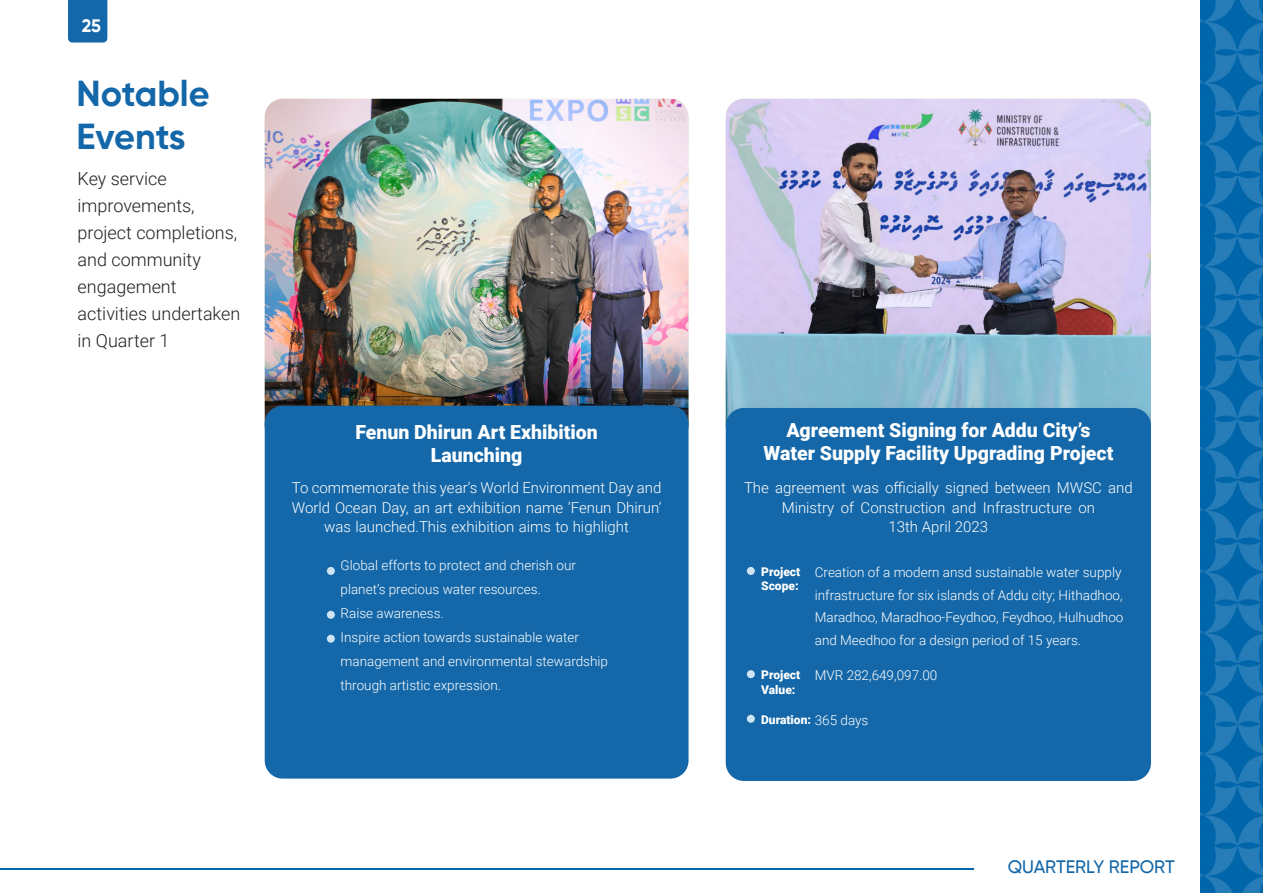
<style>
.page{position:relative;width:1263px;height:893px;background:#fff}
.page>*{position:absolute;margin:0;border:0;box-sizing:border-box;transform-origin:0 0}
.t1{font:700 36px "Gilroy";color:#1467a8}
.t2{font:900 19.5px "Roboto";color:#fff}
.t3{font:300 18px/27px "Roboto";color:#231f20}
.t4{font:500 18px "Gilroy";color:#1467a8}
.t5{font:700 18px "Gilroy";color:#fff}
.t6{font:300 15px/19.5px "Roboto";color:#fff;text-align:center}
.t7{font:300 13.5px/24px "Roboto";color:#fff}
.t8{font:900 12px/14.4px "Roboto";color:#fff}
</style>
<div class="page">
<img style="left:1201px;top:0;width:62px;height:893px">
<div style="left:68px;top:0;width:39px;height:43px;background:#1467a8"></div>
<hr style="left:0;top:868px;width:974px;height:2px;background:#0067ab">
<img style="left:265px;top:99px;width:423px;height:321px">
<img style="left:726px;top:99px;width:425px;height:323px">
<div style="left:265px;top:406px;width:423px;height:373px;background:#1467a8;border-radius:18px"></div>
<div style="left:726px;top:408px;width:425px;height:373px;background:#1467a8;border-radius:18px"></div>
<div style="left:327px;top:567px;width:8px;height:8px;background:#cee4f2;border-radius:50%"></div>
<div style="left:747px;top:567px;width:8px;height:8px;background:#cee4f2;border-radius:50%"></div>
<div style="left:327px;top:611px;width:8px;height:8px;background:#cee4f2;border-radius:50%"></div>
<div style="left:327px;top:635px;width:8px;height:8px;background:#cee4f2;border-radius:50%"></div>
<div style="left:747px;top:670px;width:8px;height:8px;background:#cee4f2;border-radius:50%"></div>
<div style="left:747px;top:715px;width:8px;height:8px;background:#cee4f2;border-radius:50%"></div>
<h3 class="t5" style="left:82px;top:15px;width:21px">25</h3>
<p class="t1" style="left:77px;top:71px;width:135px">Notable</p>
<p class="t1" style="left:77px;top:114px;width:111px">Events</p>
<p class="t3" style="left:78px;top:165px;width:164px">Key service improvements, project completions, and community engagement activities undertaken in Quarter 1</p>
<p class="t2" style="left:355px;top:418px;width:244px">Fenun Dhirun Art Exhibition</p>
<p class="t2" style="left:431px;top:442px;width:93px">Launching</p>
<p class="t2" style="left:786px;top:416px;width:306px">Agreement Signing for Addu City’s</p>
<p class="t2" style="left:763px;top:440px;width:351px">Water Supply Facility Upgrading Project</p>
<p class="t6" style="left:292px;top:477px;width:371px">To commemorate this year’s World Environment Day and<br>World Ocean Day, an art exhibition name ‘Fenun Dhirun’ was launched.This exhibition aims to highlight</p>
<p class="t6" style="left:744px;top:477px;width:390px">The agreement was officially signed between MWSC and<br>Ministry of Construction and Infrastructure on</p>
<p class="t6" style="left:888px;top:516px;width:101px">13th April 2023</p>
<p class="t7" style="left:341px;top:553px;width:237px">Global efforts to protect and cherish our planet’s precious water resources.</p>
<p class="t7" style="left:341px;top:601px;width:105px">Raise awareness.</p>
<p class="t7" style="left:341px;top:625px;width:269px">Inspire action towards sustainable water management and environmental stewardship through artistic expression.</p>
<p class="t7" style="left:815px;top:560px;width:310px;line-height:22.5px">Creation of a modern ansd sustainable water supply infrastructure for six islands of Addu city; Hithadhoo, Maradhoo, Maradhoo-Feydhoo, Feydhoo, Hulhudhoo and Meedhoo for a design period of 15 years.</p>
<p class="t7" style="left:815px;top:663px;width:124px">MVR 282,649,097.00</p>
<p class="t7" style="left:815px;top:708px;width:55px">365 days</p>
<p class="t8" style="left:761px;top:564px;width:41px">Project<br>Scope:</p>
<p class="t8" style="left:761px;top:667px;width:41px">Project<br>Value:</p>
<p class="t8" style="left:761px;top:712px;width:51px">Duration:</p>
<h3 class="t4" style="left:1008px;top:855px;width:168px">QUARTERLY REPORT</h3>
</div>
